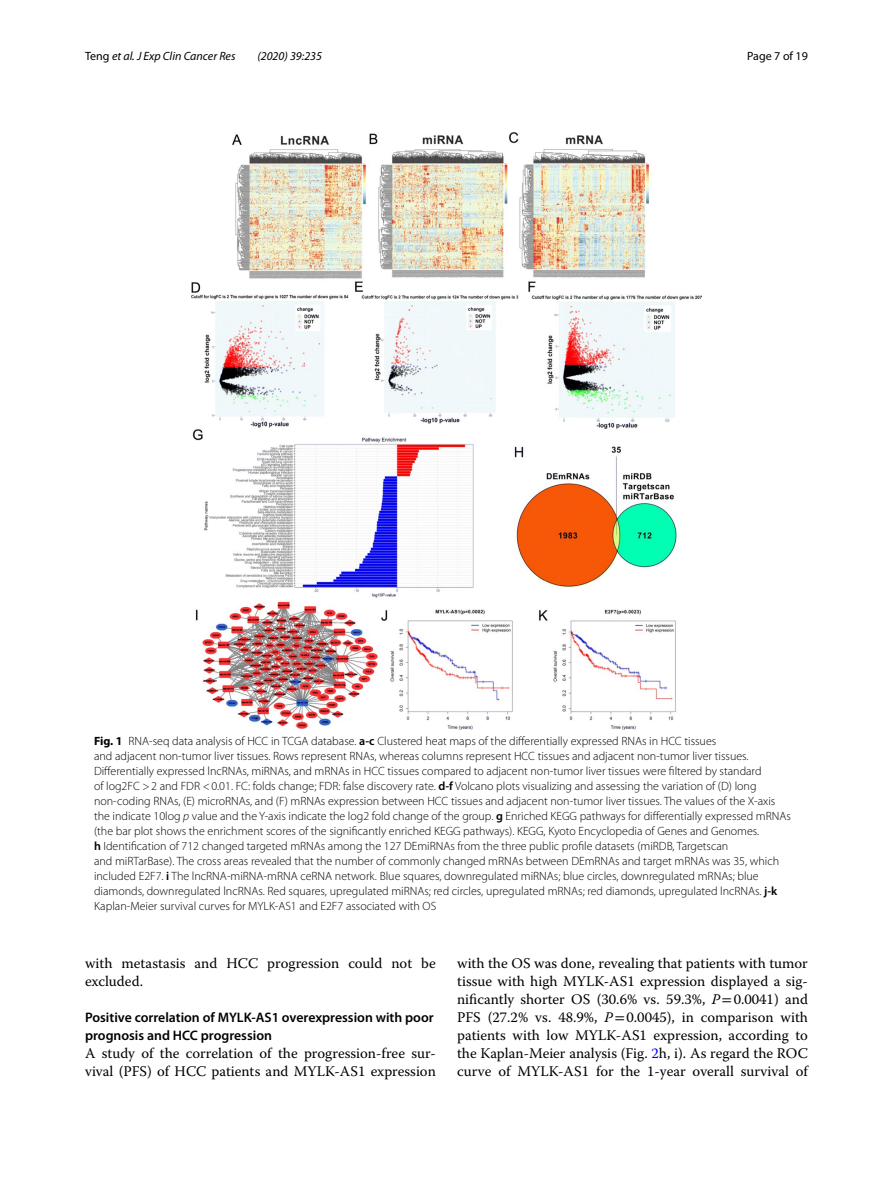
<style>
.page{position:relative;width:893px;height:1187px;background:#fff}
.page>*{position:absolute;margin:0;border:0;box-sizing:border-box;transform-origin:0 0}
.t1{font:14.7px/18px "Warnock Pro";color:#000}
.t2{font:600 13.8px/18px "Myriad Pro";color:#000}
.t3{font:300 12px/15px "Myriad Pro";color:#000}
.t4{font:italic 12px "Myriad Pro";color:#000}
.t5{font:12px "Myriad Pro";color:#000}
.s1{font-style:normal}
.s2{font-weight:700}
.s3{font-weight:600}
.s4{font-style:italic}
.s5{font-family:"STIX"}
.s6{color:#00f}
</style>
<div class="page">
<img style="left:191px;top:133px;width:511px;height:596px">
<p class="t4" style="left:85px;top:48px;width:152px"><span class="s1">Teng</span> et al. J Exp Clin Cancer Res</p>
<p class="t4" style="left:257px;top:48px;width:66px">(2020) 39:235</p>
<p class="t5" style="left:747px;top:48px;width:62px">Page 7 of 19</p>
<p class="t3" style="left:94px;top:733px;width:698px"><span class="s2">Fig. 1</span> RNA-seq data analysis of HCC in TCGA database. <span class="s3">a-c</span> Clustered heat maps of the differentially expressed RNAs in HCC tissues<br>and adjacent non-tumor liver tissues. Rows represent RNAs, whereas columns represent HCC tissues and adjacent non-tumor liver tissues.<br>Differentially expressed lncRNAs, miRNAs, and mRNAs in HCC tissues compared to adjacent non-tumor liver tissues were filtered by standard<br>of log2FC &gt;2 and FDR &lt;0.01. FC: folds change; FDR: false discovery rate. <span class="s3">d-f</span> Volcano plots visualizing and assessing the variation of (D) long non-coding RNAs, (E) microRNAs, and (F) mRNAs expression between HCC tissues and adjacent non-tumor liver tissues. The values of the X-axis the indicate 10log <span class="s4">p</span> value and the Y-axis indicate the log2 fold change of the group. <span class="s3">g</span> Enriched KEGG pathways for differentially expressed mRNAs (the bar plot shows the enrichment scores of the significantly enriched KEGG pathways). KEGG, Kyoto Encyclopedia of Genes and Genomes.<br><span class="s3">h</span> Identification of 712 changed targeted mRNAs among the 127 DEmiRNAs from the three public profile datasets (miRDB, Targetscan<br>and miRTarBase). The cross areas revealed that the number of commonly changed mRNAs between DEmRNAs and target mRNAs was 35, which included E2F7. <span class="s3">i</span> The lncRNA-miRNA-mRNA ceRNA network. Blue squares, downregulated miRNAs; blue circles, downregulated mRNAs; blue diamonds, downregulated lncRNAs. Red squares, upregulated miRNAs; red circles, upregulated mRNAs; red diamonds, upregulated lncRNAs. <span class="s3">j-k </span>Kaplan-Meier survival curves for MYLK-AS1 and E2F7 associated with OS</p>
<p class="t1" style="left:85px;top:953px;width:352px">with metastasis and HCC progression could not be excluded.</p>
<p class="t2" style="left:85px;top:1007px;width:350px">Positive correlation of MYLK‑AS1 overexpression with poor prognosis and HCC progression</p>
<p class="t1" style="left:85px;top:1043px;width:352px">A study of the correlation of the progression-free sur&shy;vival (PFS) of HCC patients and MYLK-AS1 expression</p>
<p class="t1" style="left:457px;top:953px;width:352px;text-align:justify">with the OS was done, revealing that patients with tumor tissue with high MYLK-AS1 expression displayed a sig&shy;nificantly shorter OS (30.6% vs. 59.3%, <span class="s4">P</span><span class="s5">=</span>0.0041) and PFS (27.2% vs. 48.9%, <span class="s4">P</span><span class="s5">=</span>0.0045), in comparison with patients with low MYLK-AS1 expression, according to the Kaplan-Meier analysis (Fig. <span class="s6">2</span>h, i). As regard the ROC curve of MYLK-AS1 for the 1-year overall survival of</p>
</div>
